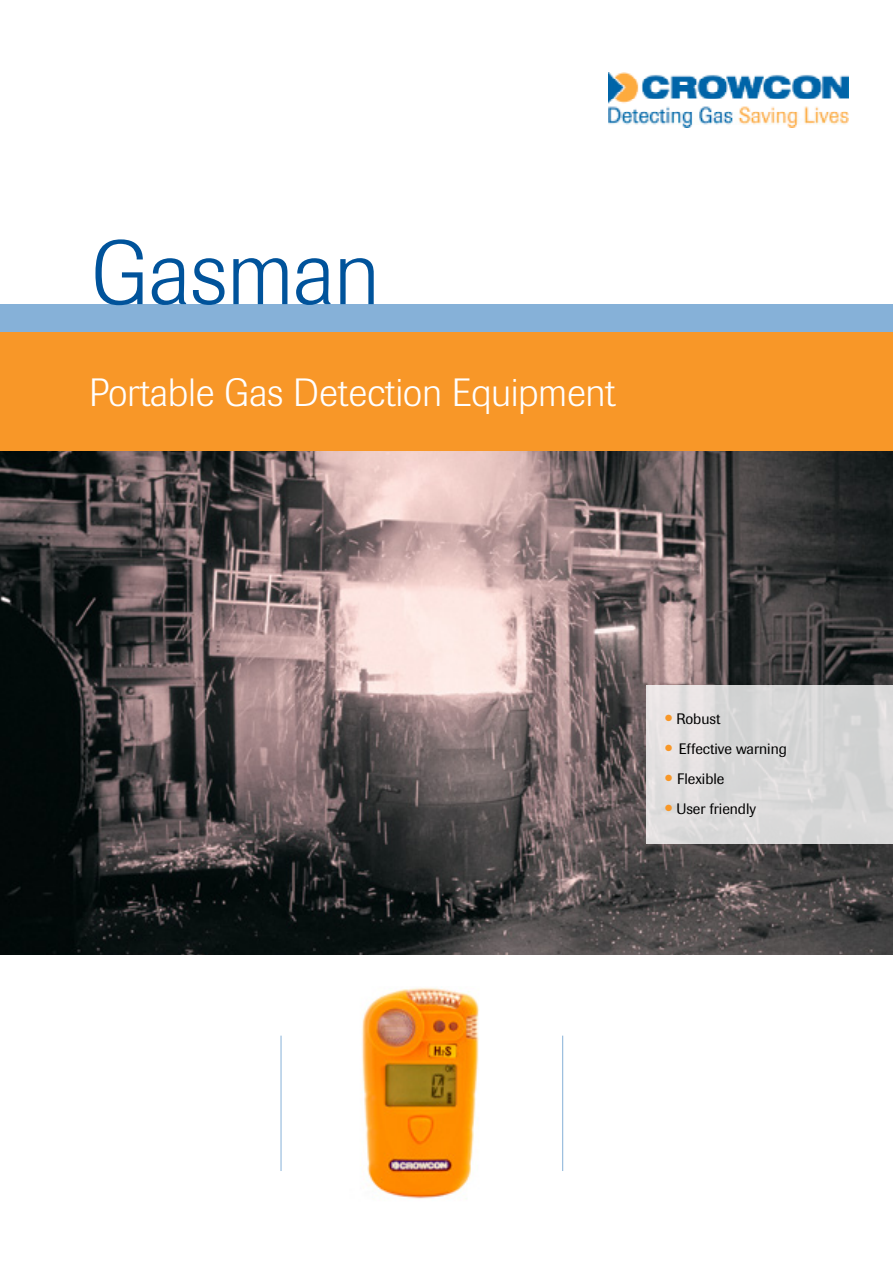
<style>
.page{position:relative;width:893px;height:1263px;background:#fff}
.page>*{position:absolute;margin:0;border:0;box-sizing:border-box;transform-origin:0 0}
.t1{font:300 90px "Imago";color:#00539b}
.t2{font:300 39px "Imago";color:#fff}
.t3{font:15px "Imago";color:#000}
</style>
<div class="page">
<img style="left:0;top:451px;width:893px;height:504px">
<div style="left:646px;top:685px;width:247px;height:159px;background:linear-gradient(to right,#e3e0e0,#d2d3d3)"></div>
<div style="left:0;top:332px;width:893px;height:119px;background:#f89728"></div>
<div style="left:0;top:304px;width:893px;height:28px;background:#86b1d8"></div>
<img style="left:608px;top:73px;width:241px;height:54px">
<hr style="left:281px;top:1036px;width:1px;height:135px;background:#86b1d8">
<hr style="left:562px;top:1036px;width:1px;height:135px;background:#86b1d8">
<img style="left:362px;top:987px;width:118px;height:212px">
<h1 class="t1" style="left:91px;top:223px;width:290px">Gasman</h1>
<h2 class="t2" style="left:89px;top:370px;width:528px">Portable Gas Detection Equipment</h2>
<p class="t3" style="left:665px;top:710px;width:57px"><sup>●</sup> Robust</p>
<p class="t3" style="left:665px;top:740px;width:123px"><sup>●</sup> Effective warning</p>
<p class="t3" style="left:665px;top:770px;width:61px"><sup>●</sup> Flexible</p>
<p class="t3" style="left:665px;top:800px;width:92px"><sup>●</sup> User friendly</p>
</div>
